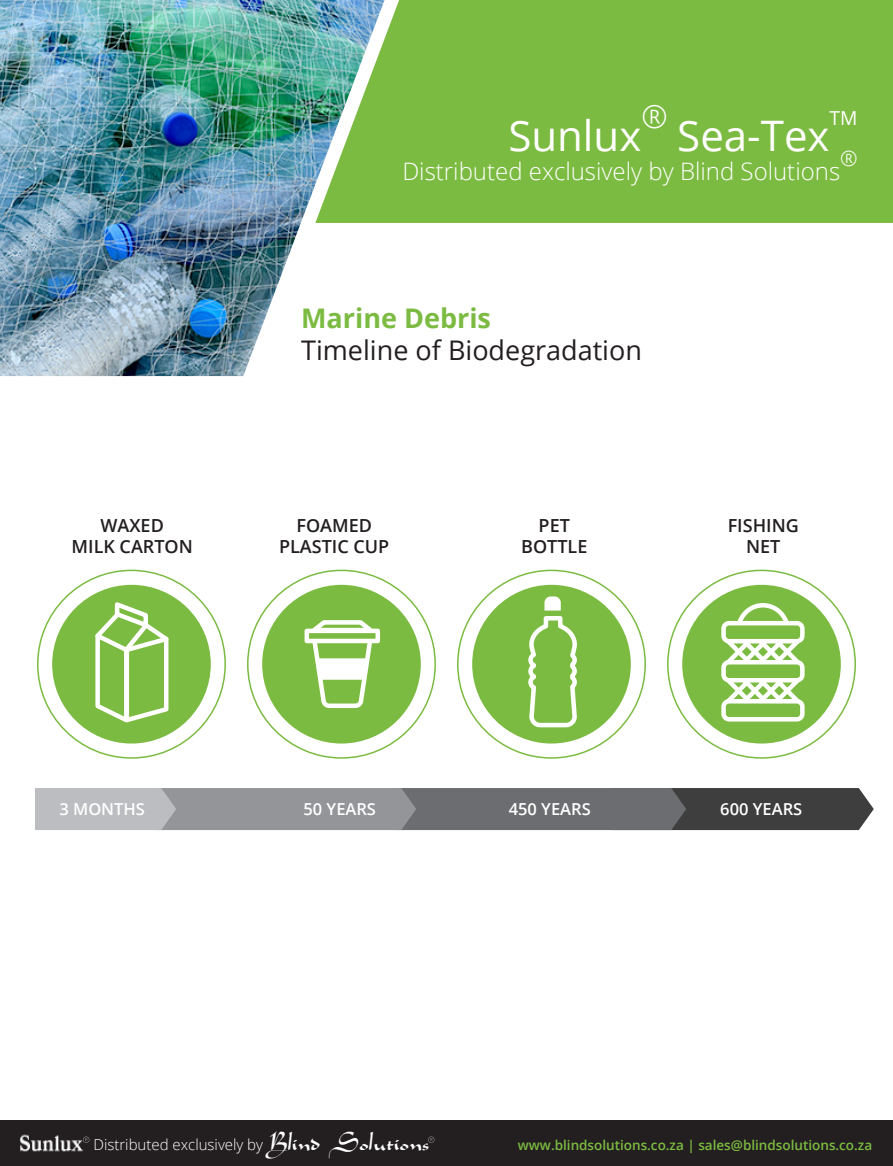
<style>
.page{position:relative;width:893px;height:1166px;background:#fff}
.page>*{position:absolute;margin:0;border:0;box-sizing:border-box;transform-origin:0 0}
.t1{font:42px "Open Sans";color:#fff}
.t2{font:39px "Arabian";color:#fff}
.t3{font:300 31.5px "Open Sans";color:#fff}
.t4{font:27px "Open Sans";color:#231f20}
.t5{font:700 27px "Open Sans";color:#7cbb41}
.t6{font:300 24px "Open Sans";color:#fff}
.t7{font:300 21px "Open Sans";color:#fff}
.t8{font:19.2px "Open Sans";color:#fff}
.t9{font:600 18px/21.6px "Open Sans";color:#231f20;text-align:center}
.t10{font:600 16.5px "Open Sans";color:#fff}
.t11{font:300 15px "Open Sans";color:#fff}
.t12{font:600 13.5px "Open Sans";color:#7cbb41}
</style>
<div class="page">
<div style="left:385px;top:0;width:508px;height:223px;background:#7cbb41"></div>
<img style="left:0;top:0;width:385px;height:376px">
<div style="left:682px;top:584px;width:159px;height:159px;background:#7cbb41;border-radius:50%"></div>
<div style="left:472px;top:584px;width:159px;height:159px;background:#7cbb41;border-radius:50%"></div>
<div style="left:262px;top:584px;width:159px;height:159px;background:#7cbb41;border-radius:50%"></div>
<div style="left:52px;top:584px;width:159px;height:159px;background:#7cbb41;border-radius:50%"></div>
<svg style="left:95px;top:602px;width:74px;height:121px"></svg>
<div style="left:305px;top:628px;width:75px;height:15px;border:4px solid #fff"></div>
<svg style="left:304px;top:620px;width:73px;height:88px"></svg>
<svg style="left:528px;top:596px;width:49px;height:132px"></svg>
<div style="left:721px;top:620px;width:84px;height:23px;border:4px solid #fff;border-radius:5px"></div>
<div style="left:721px;top:698px;width:84px;height:23px;border:4px solid #fff;border-radius:5px"></div>
<svg style="left:721px;top:634px;width:84px;height:74px"></svg>
<svg style="left:734px;top:603px;width:58px;height:23px"></svg>
<svg style="left:35px;top:788px;width:839px;height:41px;background:#7b7c7e"></svg>
<div style="left:0;top:1120px;width:893px;height:45px;background:#231f20"></div>
<svg style="left:428px;top:1136px;width:6px;height:6px"></svg>
<img style="left:19px;top:1134px;width:71px;height:18px">
<svg style="left:81px;top:1136px;width:8px;height:11px"></svg>
<h3 class="t3" style="left:641px;top:95px;width:28px">®</h3>
<h3 class="t8" style="left:830px;top:105px;width:30px">TM</h3>
<h3 class="t6" style="left:402px;top:154px;width:439px">Distributed exclusively by Blind Solutions</h3>
<h1 class="t1" style="left:508px;top:107px;width:135px">Sunlux</h1>
<h1 class="t1" style="left:677px;top:107px;width:154px">Sea-Tex</h1>
<h3 class="t7" style="left:840px;top:144px;width:19px">®</h3>
<h3 class="t5" style="left:301px;top:299px;width:191px">Marine Debris</h3>
<h3 class="t4" style="left:301px;top:332px;width:342px">Timeline of Biodegradation</h3>
<h3 class="t9" style="left:72px;top:514px;width:123px">WAXED<br>MILK CARTON</h3>
<h3 class="t9" style="left:279px;top:514px;width:112px">FOAMED<br>PLASTIC CUP</h3>
<h3 class="t9" style="left:521px;top:514px;width:68px">PET<br>BOTTLE</h3>
<h3 class="t9" style="left:728px;top:514px;width:73px">FISHING<br>NET</h3>
<p class="t10" style="left:59px;top:797px;width:87px">3 MONTHS</p>
<p class="t10" style="left:303px;top:797px;width:74px">50 YEARS</p>
<p class="t10" style="left:509px;top:797px;width:84px">450 YEARS</p>
<p class="t10" style="left:720px;top:797px;width:84px">600 YEARS</p>
<p class="t11" style="left:93px;top:1133px;width:171px">Distributed exclusively by</p>
<h2 class="t2" style="left:270px;top:1113px;width:161px">Blind Solutions</h2>
<p class="t12" style="left:518px;top:1135px;width:356px">www.blindsolutions.co.za | sales@blindsolutions.co.za</p>
</div>
